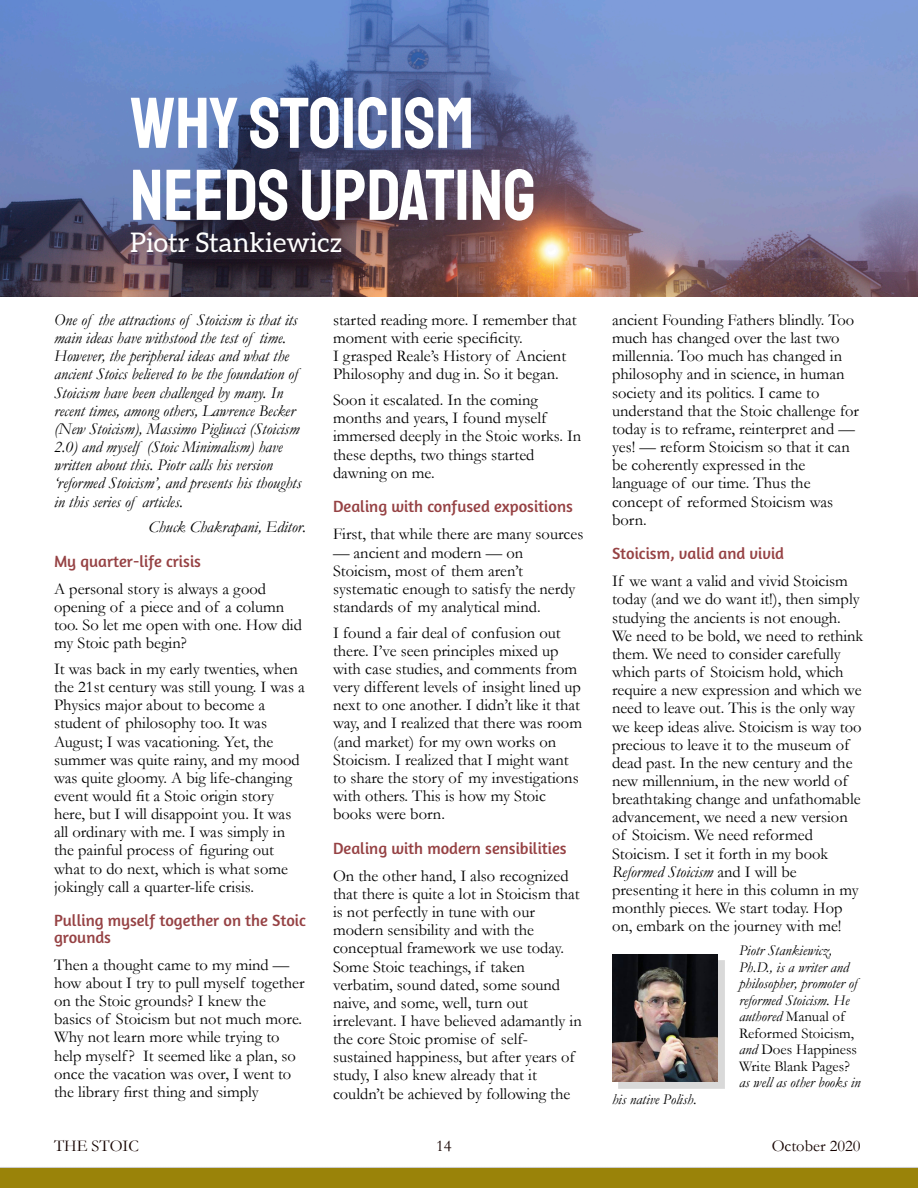
<style>
.page{position:relative;width:918px;height:1188px;background:#fff}
.page>*{position:absolute;margin:0;border:0;box-sizing:border-box;transform-origin:0 0}
.t1{font:72px/72px "Staatliches";color:#fff}
.t2{font:27px "Aleo";color:#fff}
.t3{font:16.5px/18.1px "Garamond";color:#000}
.t4{font:italic 16.5px/18.1px "Garamond";color:#000}
.t5{font:16.5px/16.5px "Amaranth";color:#964244}
.t6{font:16.5px "Garamond";color:#160301}
.t7{font:italic 15px/16.5px "Garamond";color:#000}
.s1{font-style:italic}
.s2{font-style:normal}
</style>
<div class="page">
<div style="left:0;top:1167px;width:918px;height:21px;background:#9a8309"></div>
<img style="left:619px;top:961px;width:105px;height:128px">
<img style="left:612px;top:954px;width:105px;height:128px">
<img style="left:0;top:0;width:918px;height:296px">
<h1 class="t1" style="left:130px;top:88px;width:407px">WHY STOICISM<br>NEEDS UPDATING</h1>
<h2 class="t2" style="left:130px;top:231px;width:214px">Piotr Stankiewicz</h2>
<p class="t4" style="left:54px;top:313px;width:249px">One of the attractions of Stoicism is that its main ideas have withstood the test of time.<br>However, the peripheral ideas and what the ancient Stoics believed to be the foundation of Stoicism have been challenged by many. In recent times, among others, Lawrence Becker (New Stoicism), Massimo Pigliucci (Stoicism 2.0) and myself (Stoic Minimalism) have written about this. Piotr calls his version ‘reformed Stoicism’, and presents his thoughts in this series of articles.</p>
<p class="t4" style="left:148px;top:520px;width:159px">Chuck Chakrapani, Editor.</p>
<p class="t5" style="left:54px;top:553px;width:149px">My quarter-life crisis</p>
<p class="t3" style="left:54px;top:582px;width:249px">A personal story is always a good opening of a piece and of a column too. So let me open with one. How did my Stoic path begin?</p>
<p class="t3" style="left:54px;top:662px;width:252px">It was back in my early twenties, when the 21st century was still young. I was a Physics major about to become a student of philosophy too. It was August; I was vacationing. Yet, the summer was quite rainy, and my mood was quite gloomy. A big life-changing event would fit a Stoic origin story here, but I will disappoint you. It was all ordinary with me. I was simply in the painful process of figuring out what to do next, which is what some jokingly call a quarter-life crisis.</p>
<p class="t5" style="left:54px;top:912px;width:253px">Pulling myself together on the Stoic grounds</p>
<p class="t3" style="left:54px;top:958px;width:252px">Then a thought came to my mind — how about I try to pull myself together on the Stoic grounds? I knew the basics of Stoicism but not much more.<br>Why not learn more while trying to help myself? It seemed like a plan, so once the vacation was over, I went to the library first thing and simply</p>
<p class="t3" style="left:333px;top:313px;width:245px">started reading more. I remember that moment with eerie specificity.<br>I grasped Reale’s History of Ancient Philosophy and dug in. So it began.</p>
<p class="t3" style="left:333px;top:393px;width:250px">Soon it escalated. In the coming months and years, I found myself immersed deeply in the Stoic works. In these depths, two things started dawning on me.</p>
<p class="t5" style="left:333px;top:498px;width:241px">Dealing with confused expositions</p>
<p class="t3" style="left:333px;top:527px;width:252px">First, that while there are many sources</p>
<p class="t3" style="left:333px;top:545px;width:244px">— ancient and modern — on<br>Stoicism, most of them aren’t systematic enough to satisfy the nerdy standards of my analytical mind.</p>
<p class="t3" style="left:333px;top:625px;width:251px">I found a fair deal of confusion out there. I’ve seen principles mixed up with case studies, and comments from very different levels of insight lined up next to one another. I didn’t like it that way, and I realized that there was room (and market) for my own works on Stoicism. I realized that I might want to share the story of my investigations with others. This is how my Stoic books were born.</p>
<p class="t5" style="left:333px;top:840px;width:235px">Dealing with modern sensibilities</p>
<p class="t3" style="left:333px;top:868px;width:250px">On the other hand, I also recognized that there is quite a lot in Stoicism that is not perfectly in tune with our modern sensibility and with the conceptual framework we use today.<br>Some Stoic teachings, if taken verbatim, sound dated, some sound naive, and some, well, turn out irrelevant. I have believed adamantly in the core Stoic promise of self&shy;sustained happiness, but after years of study, I also knew already that it couldn’t be achieved by following the</p>
<p class="t3" style="left:612px;top:313px;width:248px">ancient Founding Fathers blindly. Too much has changed over the last two millennia. Too much has changed in philosophy and in science, in human society and its politics. I came to understand that the Stoic challenge for today is to reframe, reinterpret and — yes! — reform Stoicism so that it can be coherently expressed in the language of our time. Thus the concept of reformed Stoicism was born.</p>
<p class="t5" style="left:612px;top:545px;width:174px">Stoicism, valid and vivid</p>
<p class="t3" style="left:612px;top:574px;width:253px">If we want a valid and vivid Stoicism today (and we do want it!), then simply studying the ancients is not enough.<br>We need to be bold, we need to rethink them. We need to consider carefully which parts of Stoicism hold, which require a new expression and which we need to leave out. This is the only way we keep ideas alive. Stoicism is way too precious to leave it to the museum of dead past. In the new century and the new millennium, in the new world of breathtaking change and unfathomable advancement, we need a new version of Stoicism. We need reformed Stoicism. I set it forth in my book <span class="s1">Reformed Stoicism</span> and I will be presenting it here in this column in my monthly pieces. We start today. Hop on, embark on the journey with me!</p>
<p class="t7" style="left:739px;top:944px;width:120px">Piotr Stankiewicz,<br>Ph.D., is a writer and philosopher, promoter of reformed Stoicism. He authored <span class="s2">Manual of<br>Reformed Stoicism, </span>and <span class="s2">Does Happiness<br>Write Blank Pages?</span></p>
<p class="t7" style="left:739px;top:1076px;width:123px">as well as other books in</p>
<p class="t7" style="left:612px;top:1093px;width:86px">his native Polish.</p>
<p class="t6" style="left:54px;top:1141px;width:86px">THE STOIC</p>
<p class="t6" style="left:436px;top:1141px;width:17px">14</p>
<p class="t6" style="left:772px;top:1141px;width:90px">October 2020</p>
</div>
